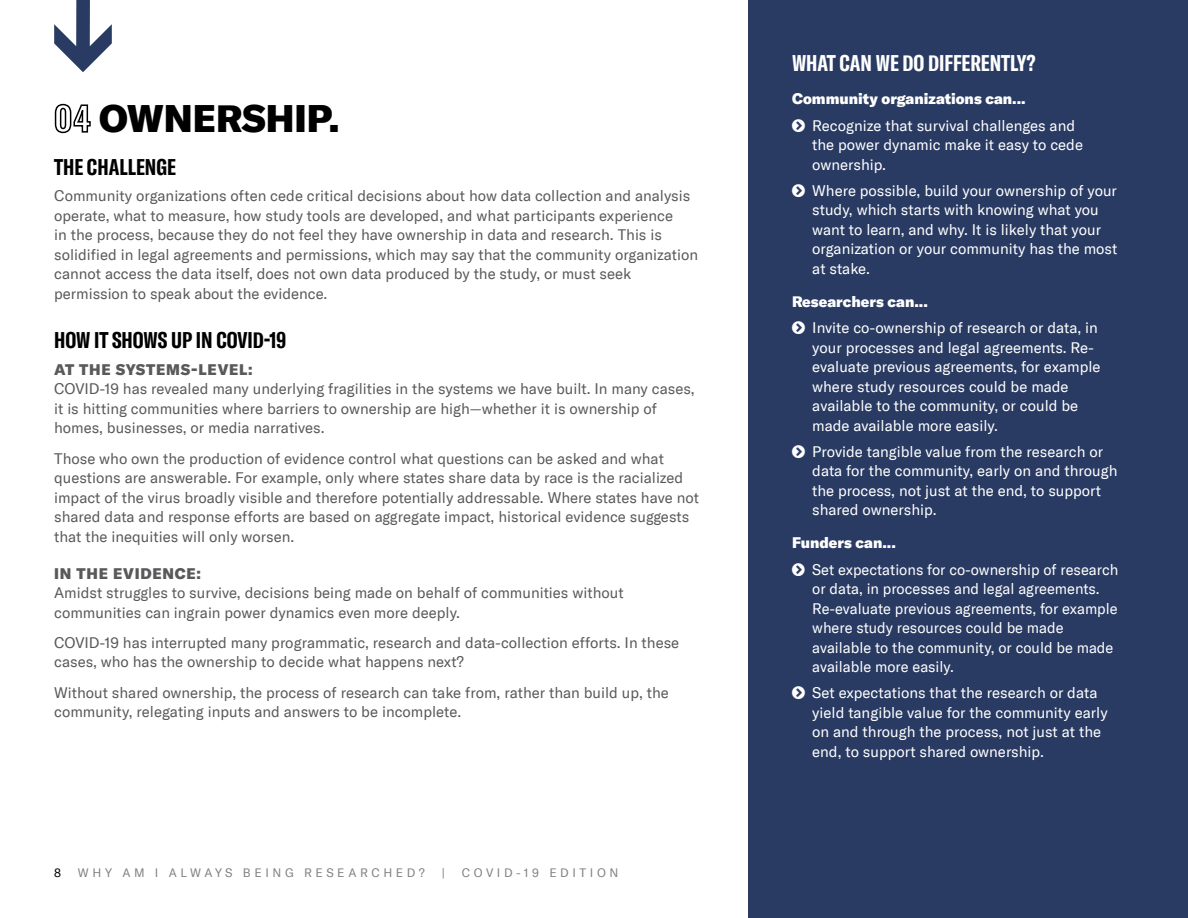
<style>
.page{position:relative;width:1188px;height:918px;background:#fff}
.page>*{position:absolute;margin:0;border:0;box-sizing:border-box;transform-origin:0 0}
.t1{font:900 37.5px "GT America";color:#000}
.t2{font:700 extra-condensed 22.2px "GT America";color:#000}
.t3{font:700 extra-condensed 22.2px "GT America";color:#fff}
.t4{font:15px/19.5px "GT America";color:#58595b}
.t5{font:15px/19.5px "GT America";color:#fff}
.t6{font:900 15px "GT America";color:#fff}
.t7{font:900 15px "GT America";letter-spacing:.05em;color:#58595b}
.t8{font:12px "GT America";letter-spacing:.3em;color:#808284}
.t9{font:12px "GT America";color:#000}
.s1{font-weight:700;font-stretch:extra-condensed}
</style>
<div class="page">
<div style="left:748px;top:0;width:440px;height:918px;background:#2a3b63"></div>
<svg style="left:54px;top:0;width:58px;height:72px"></svg>
<h1 class="t1" style="left:54px;top:104px;width:287px"><span class="s1">04</span> OWNERSHIP.</h1>
<h2 class="t2" style="left:54px;top:154px;width:123px">THE CHALLENGE</h2>
<p class="t4" style="left:54px;top:187px;width:645px">Community organizations often cede critical decisions about how data collection and analysis operate, what to measure, how study tools are developed, and what participants experience<br>in the process, because they do not feel they have ownership in data and research. This is solidified in legal agreements and permissions, which may say that the community organization cannot access the data itself, does not own data produced by the study, or must seek permission to speak about the evidence.</p>
<h2 class="t2" style="left:54px;top:327px;width:234px">HOW IT SHOWS UP IN COVID-19</h2>
<p class="t7" style="left:54px;top:360px;width:200px">AT THE SYSTEMS-LEVEL:</p>
<p class="t4" style="left:54px;top:380px;width:642px">COVID-19 has revealed many underlying fragilities in the systems we have built. In many cases, it is hitting communities where barriers to ownership are high—whether it is ownership of homes, businesses, or media narratives.</p>
<p class="t4" style="left:54px;top:449px;width:646px">Those who own the production of evidence control what questions can be asked and what questions are answerable. For example, only where states share data by race is the racialized impact of the virus broadly visible and therefore potentially addressable. Where states have not shared data and response efforts are based on aggregate impact, historical evidence suggests that the inequities will only worsen.</p>
<p class="t7" style="left:54px;top:564px;width:148px">IN THE EVIDENCE:</p>
<p class="t4" style="left:54px;top:583px;width:571px">Amidst struggles to survive, decisions being made on behalf of communities without communities can ingrain power dynamics even more deeply.</p>
<p class="t4" style="left:54px;top:634px;width:627px">COVID-19 has interrupted many programmatic, research and data-collection efforts. In these cases, who has the ownership to decide what happens next?</p>
<p class="t4" style="left:54px;top:684px;width:616px">Without shared ownership, the process of research can take from, rather than build up, the community, relegating inputs and answers to be incomplete.</p>
<p class="t9" style="left:54px;top:867px;width:8px">8</p>
<p class="t8" style="left:78px;top:867px;width:348px">WHY AM I ALWAYS BEING RESEARCHED?</p>
<p class="t8" style="left:442px;top:867px;width:5px">|</p>
<p class="t8" style="left:462px;top:867px;width:158px">COVID-19 EDITION</p>
<h2 class="t3" style="left:792px;top:51px;width:245px">WHAT CAN WE DO DIFFERENTLY?</h2>
<p class="t6" style="left:792px;top:93px;width:235px">Community organizations can...</p>
<p class="t5" style="left:812px;top:117px;width:272px">Recognize that survival challenges and the power dynamic make it easy to cede ownership.</p>
<p class="t5" style="left:812px;top:182px;width:307px">Where possible, build your ownership of your study, which starts with knowing what you want to learn, and why. It is likely that your organization or your community has the most at stake.</p>
<p class="t6" style="left:792px;top:296px;width:137px">Researchers can...</p>
<p class="t5" style="left:812px;top:319px;width:290px">Invite co-ownership of research or data, in your processes and legal agreements. Re&shy;evaluate previous agreements, for example where study resources could be made available to the community, or could be made available more easily.</p>
<p class="t5" style="left:812px;top:443px;width:307px">Provide tangible value from the research or data for the community, early on and through the process, not just at the end, to support shared ownership.</p>
<p class="t6" style="left:792px;top:537px;width:105px">Funders can...</p>
<p class="t5" style="left:812px;top:561px;width:308px">Set expectations for co-ownership of research or data, in processes and legal agreements.<br>Re-evaluate previous agreements, for example where study resources could be made available to the community, or could be made available more easily.</p>
<p class="t5" style="left:812px;top:684px;width:297px">Set expectations that the research or data yield tangible value for the community early on and through the process, not just at the end, to support shared ownership.</p>
</div>
